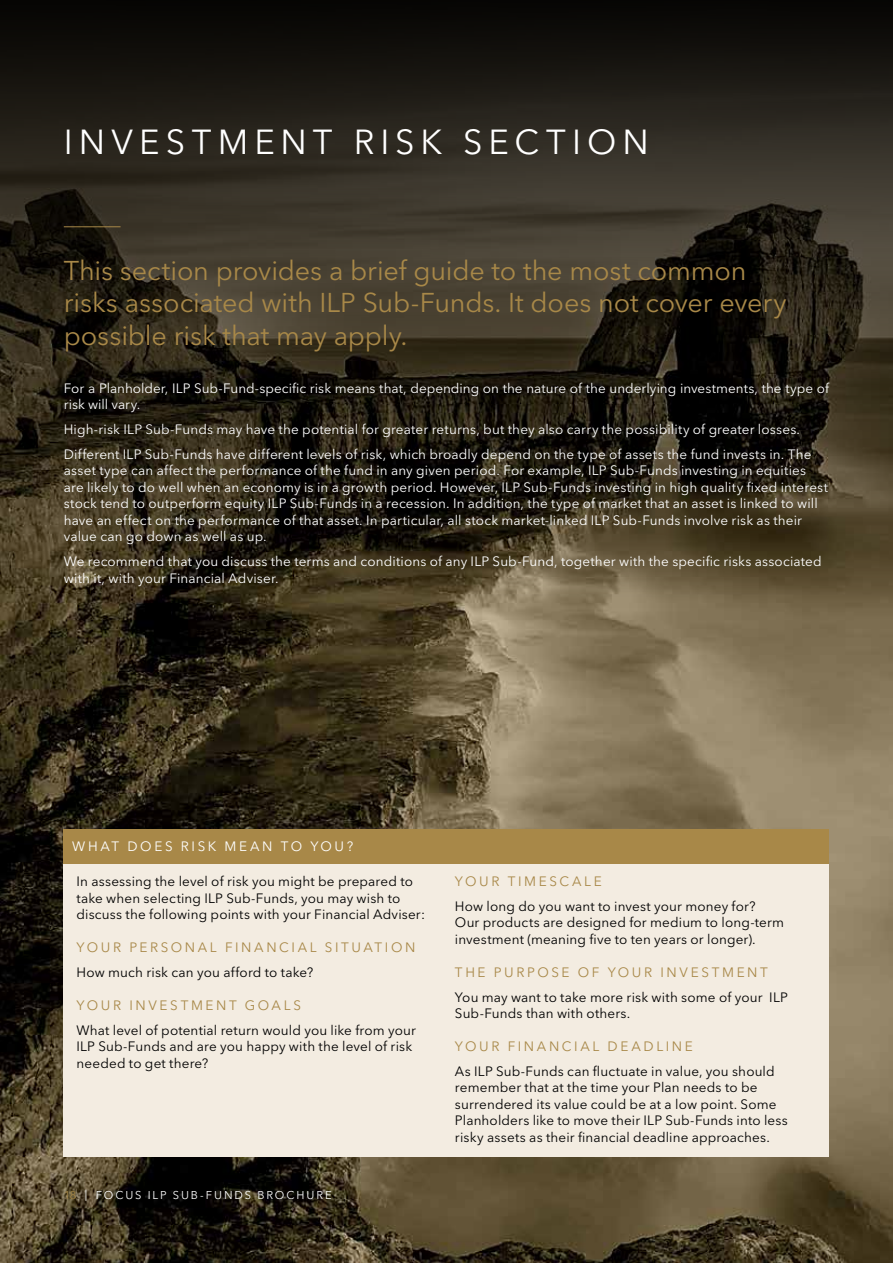
<style>
.page{position:relative;width:893px;height:1263px;background:#fff}
.page>*{position:absolute;margin:0;border:0;box-sizing:border-box;transform-origin:0 0}
.t1{font:34.5px "Avenir Next LT Pro";letter-spacing:.175em;color:#fff}
.t2{font:27px/32.4px "Avenir Next LT Pro";letter-spacing:-.005em;color:#a88848}
.t3{font:21px "Avenir Next LT Pro";letter-spacing:.18em;color:#000}
.t4{font:13.5px/16.5px "Avenir Next LT Pro";letter-spacing:.01em;color:#fff}
.t5{font:13.5px/16.5px "Avenir Next LT Pro";letter-spacing:.01em;color:#000}
.t6{font:13.5px "Avenir Next LT Pro";letter-spacing:.195em;color:#a88848}
.t7{font:13.5px "Avenir Next LT Pro";letter-spacing:.195em;color:#fff}
.t8{font:11.25px "Avenir Next LT Pro";letter-spacing:.17em;color:#fff}
.s1{color:#a88848}
</style>
<div class="page">
<img style="left:0;top:608px;width:893px;height:655px">
<svg style="left:0;top:0;width:893px;height:608px;background:#2d271c"></svg>
<div style="left:64px;top:829px;width:765px;height:328px;background:#f3ece1"></div>
<div style="left:64px;top:829px;width:765px;height:34px;background:#a88848"></div>
<hr style="left:64px;top:226px;width:57px;height:1px;background:#a88848">
<h1 class="t1" style="left:64px;top:121px;width:587px">INVESTMENT RISK SECTION</h1>
<h2 class="t2" style="left:64px;top:254px;width:724px">This section provides a brief guide to the most common risks associated with ILP Sub-Funds. It does not cover every possible risk that may apply.</h2>
<p class="t4" style="left:64px;top:380px;width:767px">For a Planholder, ILP Sub-Fund-specific risk means that, depending on the nature of the underlying investments, the type of risk will vary.</p>
<p class="t4" style="left:64px;top:417px;width:749px;line-height:24.8px">High-risk ILP Sub-Funds may have the potential for greater returns, but they also carry the possibility of greater losses.<br>Different ILP Sub-Funds have different levels of risk, which broadly depend on the type of assets the fund invests in. The</p>
<p class="t4" style="left:64px;top:462px;width:766px">asset type can affect the performance of the fund in any given period. For example, ILP Sub-Funds investing in equities are likely to do well when an economy is in a growth period. However, ILP Sub-Funds investing in high quality fixed interest stock tend to outperform equity ILP Sub-Funds in a recession. In addition, the type of market that an asset is linked to will have an effect on the performance of that asset. In particular, all stock market-linked ILP Sub-Funds involve risk as their value can go down as well as up.</p>
<p class="t4" style="left:64px;top:553px;width:759px">We recommend that you discuss the terms and conditions of any ILP Sub-Fund, together with the specific risks associated with it, with your Financial Adviser.</p>
<p class="t7" style="left:72px;top:838px;width:282px">WHAT DOES RISK MEAN TO YOU?</p>
<p class="t5" style="left:77px;top:873px;width:350px">In assessing the level of risk you might be prepared to take when selecting ILP Sub-Funds, you may wish to discuss the following points with your Financial Adviser:</p>
<p class="t6" style="left:77px;top:939px;width:340px">YOUR PERSONAL FINANCIAL SITUATION</p>
<p class="t5" style="left:77px;top:964px;width:238px">How much risk can you afford to take?</p>
<p class="t6" style="left:77px;top:997px;width:226px">YOUR INVESTMENT GOALS</p>
<p class="t5" style="left:77px;top:1022px;width:341px">What level of potential return would you like from your<br>ILP Sub-Funds and are you happy with the level of risk needed to get there?</p>
<p class="t6" style="left:455px;top:873px;width:148px">YOUR TIMESCALE</p>
<p class="t5" style="left:455px;top:898px;width:331px">How long do you want to invest your money for?<br>Our products are designed for medium to long-term investment (meaning five to ten years or longer).</p>
<p class="t6" style="left:455px;top:964px;width:314px">THE PURPOSE OF YOUR INVESTMENT</p>
<p class="t5" style="left:455px;top:989px;width:334px">You may want to take more risk with some of your ILP<br>Sub-Funds than with others.</p>
<p class="t6" style="left:455px;top:1038px;width:239px">YOUR FINANCIAL DEADLINE</p>
<p class="t5" style="left:455px;top:1063px;width:334px">As ILP Sub-Funds can fluctuate in value, you should remember that at the time your Plan needs to be surrendered its value could be at a low point. Some Planholders like to move their ILP Sub-Funds into less risky assets as their financial deadline approaches.</p>
<h3 class="t3" style="left:63px;top:872px;width:433px">WHAT DOES RISK MEAN TO YOU?</h3>
<p class="t8" style="left:64px;top:1188px;width:269px"><span class="s1">18</span> | FOCUS ILP SUB-FUNDS BROCHURE</p>
</div>
